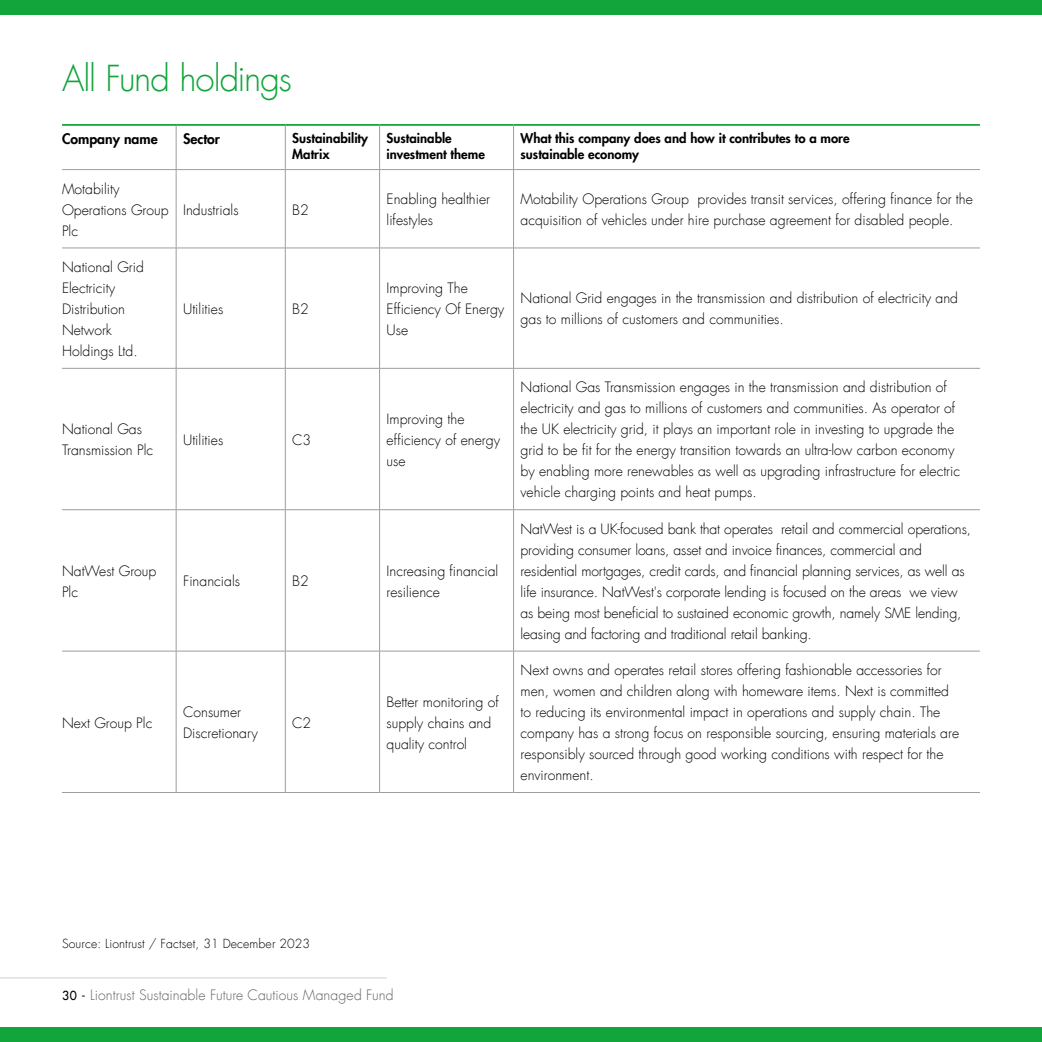
<style>
.page{position:relative;width:1042px;height:1042px;background:#fff}
.page>*{position:absolute;margin:0;border:0;box-sizing:border-box;transform-origin:0 0}
.t1{font:300 35px "Futura LT";letter-spacing:-.035em;color:#11a53c}
.t2{font:300 14px/21px "Futura LT";color:#000}
.t3{font:300 14px "Futura LT";letter-spacing:.005em;color:#646363}
.t4{font:800 14px "Futura LT";color:#000}
.t5{font:800 13.12px/15.8px "Futura LT";color:#000}
.t6{font:300 12.25px "Futura LT";letter-spacing:.01em;color:#000}
.s1{font-weight:400;font-size:12.25px;color:#000}
</style>
<div class="page">
<hr style="left:176px;top:126px;width:1px;height:43px;background:#9d9d9c">
<hr style="left:285px;top:126px;width:1px;height:43px;background:#9d9d9c">
<hr style="left:379px;top:126px;width:1px;height:43px;background:#9d9d9c">
<hr style="left:62px;top:169px;width:114px;height:1px;background:#9d9d9c">
<hr style="left:176px;top:170px;width:1px;height:78px;background:#9d9d9c">
<hr style="left:285px;top:170px;width:1px;height:78px;background:#9d9d9c">
<hr style="left:379px;top:170px;width:1px;height:78px;background:#9d9d9c">
<hr style="left:62px;top:248px;width:114px;height:1px;background:#9d9d9c">
<hr style="left:176px;top:248px;width:1px;height:120px;background:#9d9d9c">
<hr style="left:285px;top:248px;width:1px;height:120px;background:#9d9d9c">
<hr style="left:379px;top:248px;width:1px;height:120px;background:#9d9d9c">
<hr style="left:62px;top:368px;width:114px;height:1px;background:#9d9d9c">
<hr style="left:176px;top:368px;width:1px;height:141px;background:#9d9d9c">
<hr style="left:285px;top:368px;width:1px;height:141px;background:#9d9d9c">
<hr style="left:379px;top:368px;width:1px;height:141px;background:#9d9d9c">
<hr style="left:62px;top:509px;width:114px;height:1px;background:#9d9d9c">
<hr style="left:176px;top:510px;width:1px;height:141px;background:#9d9d9c">
<hr style="left:285px;top:510px;width:1px;height:141px;background:#9d9d9c">
<hr style="left:379px;top:510px;width:1px;height:141px;background:#9d9d9c">
<hr style="left:62px;top:651px;width:114px;height:1px;background:#9d9d9c">
<hr style="left:176px;top:651px;width:1px;height:141px;background:#9d9d9c">
<hr style="left:285px;top:651px;width:1px;height:141px;background:#9d9d9c">
<hr style="left:379px;top:651px;width:1px;height:141px;background:#9d9d9c">
<hr style="left:62px;top:792px;width:114px;height:1px;background:#9d9d9c">
<hr style="left:62px;top:124px;width:114px;height:2px;background:#11a53c">
<hr style="left:176px;top:124px;width:109px;height:2px;background:#11a53c">
<hr style="left:285px;top:124px;width:94px;height:2px;background:#11a53c">
<hr style="left:379px;top:124px;width:134px;height:2px;background:#11a53c">
<hr style="left:513px;top:124px;width:467px;height:2px;background:#11a53c">
<hr style="left:176px;top:169px;width:109px;height:1px;background:#9d9d9c">
<hr style="left:285px;top:169px;width:94px;height:1px;background:#9d9d9c">
<hr style="left:379px;top:169px;width:134px;height:1px;background:#9d9d9c">
<hr style="left:513px;top:169px;width:467px;height:1px;background:#9d9d9c">
<hr style="left:176px;top:248px;width:109px;height:1px;background:#9d9d9c">
<hr style="left:285px;top:248px;width:94px;height:1px;background:#9d9d9c">
<hr style="left:379px;top:248px;width:134px;height:1px;background:#9d9d9c">
<hr style="left:513px;top:248px;width:467px;height:1px;background:#9d9d9c">
<hr style="left:176px;top:368px;width:109px;height:1px;background:#9d9d9c">
<hr style="left:285px;top:368px;width:94px;height:1px;background:#9d9d9c">
<hr style="left:379px;top:368px;width:134px;height:1px;background:#9d9d9c">
<hr style="left:513px;top:368px;width:467px;height:1px;background:#9d9d9c">
<hr style="left:176px;top:509px;width:109px;height:1px;background:#9d9d9c">
<hr style="left:285px;top:509px;width:94px;height:1px;background:#9d9d9c">
<hr style="left:379px;top:509px;width:134px;height:1px;background:#9d9d9c">
<hr style="left:513px;top:509px;width:467px;height:1px;background:#9d9d9c">
<hr style="left:176px;top:651px;width:109px;height:1px;background:#9d9d9c">
<hr style="left:285px;top:651px;width:94px;height:1px;background:#9d9d9c">
<hr style="left:379px;top:651px;width:134px;height:1px;background:#9d9d9c">
<hr style="left:513px;top:651px;width:467px;height:1px;background:#9d9d9c">
<hr style="left:176px;top:792px;width:109px;height:1px;background:#9d9d9c">
<hr style="left:285px;top:792px;width:94px;height:1px;background:#9d9d9c">
<hr style="left:379px;top:792px;width:134px;height:1px;background:#9d9d9c">
<hr style="left:513px;top:792px;width:467px;height:1px;background:#9d9d9c">
<hr style="left:513px;top:170px;width:1px;height:78px;background:#9d9d9c">
<hr style="left:513px;top:248px;width:1px;height:120px;background:#9d9d9c">
<hr style="left:513px;top:368px;width:1px;height:141px;background:#9d9d9c">
<hr style="left:513px;top:510px;width:1px;height:141px;background:#9d9d9c">
<hr style="left:513px;top:651px;width:1px;height:141px;background:#9d9d9c">
<hr style="left:513px;top:126px;width:1px;height:43px;background:#9d9d9c">
<div style="left:0;top:0;width:1042px;height:15px;background:#11a53c"></div>
<div style="left:0;top:1027px;width:1042px;height:15px;background:#11a53c"></div>
<hr style="left:0;top:977px;width:387px;height:1px;background:#d0d0d0">
<h1 class="t1" style="left:62px;top:57px;width:231px">All Fund holdings</h1>
<p class="t4" style="left:62px;top:129px;width:97px">Company name</p>
<p class="t4" style="left:183px;top:129px;width:38px">Sector</p>
<p class="t5" style="left:292px;top:130px;width:77px">Sustainability<br>Matrix</p>
<p class="t5" style="left:386px;top:130px;width:100px">Sustainable investment theme</p>
<p class="t5" style="left:520px;top:130px;width:331px">What this company does and how it contributes to a more sustainable economy</p>
<p class="t2" style="left:62px;top:178px;width:108px">Motability<br>Operations Group<br>Plc</p>
<p class="t2" style="left:183px;top:199px;width:57px">Industrials</p>
<p class="t2" style="left:292px;top:199px;width:18px">B2</p>
<p class="t2" style="left:386px;top:189px;width:105px">Enabling healthier lifestyles</p>
<p class="t2" style="left:520px;top:189px;width:454px">Motability Operations Group provides transit services, offering finance for the acquisition of vehicles under hire purchase agreement for disabled people.</p>
<p class="t2" style="left:62px;top:257px;width:83px">National Grid<br>Electricity<br>Distribution<br>Network<br>Holdings Ltd.</p>
<p class="t2" style="left:183px;top:299px;width:42px">Utilities</p>
<p class="t2" style="left:292px;top:299px;width:18px">B2</p>
<p class="t2" style="left:62px;top:419px;width:93px">National Gas<br>Transmission Plc</p>
<p class="t2" style="left:183px;top:430px;width:42px">Utilities</p>
<p class="t2" style="left:292px;top:430px;width:21px">C3</p>
<p class="t2" style="left:386px;top:278px;width:119px">Improving The<br>Efficiency Of Energy<br>Use</p>
<p class="t2" style="left:520px;top:288px;width:439px">National Grid engages in the transmission and distribution of electricity and gas to millions of customers and communities.</p>
<p class="t2" style="left:386px;top:409px;width:115px">Improving the efficiency of energy use</p>
<p class="t2" style="left:520px;top:377px;width:441px">National Gas Transmission engages in the transmission and distribution of electricity and gas to millions of customers and communities. As operator of the UK electricity grid, it plays an important role in investing to upgrade the grid to be fit for the energy transition towards an ultra-low carbon economy by enabling more renewables as well as upgrading infrastructure for electric vehicle charging points and heat pumps.</p>
<p class="t2" style="left:62px;top:560px;width:96px">NatWest Group<br>Plc</p>
<p class="t2" style="left:183px;top:571px;width:58px">Financials</p>
<p class="t2" style="left:292px;top:571px;width:18px">B2</p>
<p class="t2" style="left:386px;top:560px;width:113px">Increasing financial resilience</p>
<p class="t2" style="left:62px;top:712px;width:92px">Next Group Plc</p>
<p class="t2" style="left:183px;top:702px;width:76px">Consumer<br>Discretionary</p>
<p class="t2" style="left:292px;top:712px;width:21px">C2</p>
<p class="t2" style="left:386px;top:691px;width:114px">Better monitoring of supply chains and quality control</p>
<p class="t2" style="left:520px;top:518px;width:452px">NatWest is a UK-focused bank that operates retail and commercial operations, providing consumer loans, asset and invoice finances, commercial and residential mortgages, credit cards, and financial planning services, as well as life insurance. NatWest's corporate lending is focused on the areas we view as being most beneficial to sustained economic growth, namely SME lending, leasing and factoring and traditional retail banking.</p>
<p class="t2" style="left:520px;top:660px;width:440px">Next owns and operates retail stores offering fashionable accessories for men, women and children along with homeware items. Next is committed to reducing its environmental impact in operations and supply chain. The company has a strong focus on responsible sourcing, ensuring materials are responsibly sourced through good working conditions with respect for the environment.</p>
<p class="t6" style="left:62px;top:936px;width:250px">Source: Liontrust / Factset, 31 December 2023</p>
<p class="t3" style="left:62px;top:986px;width:333px"><span class="s1">30 -</span> Liontrust Sustainable Future Cautious Managed Fund</p>
</div>
